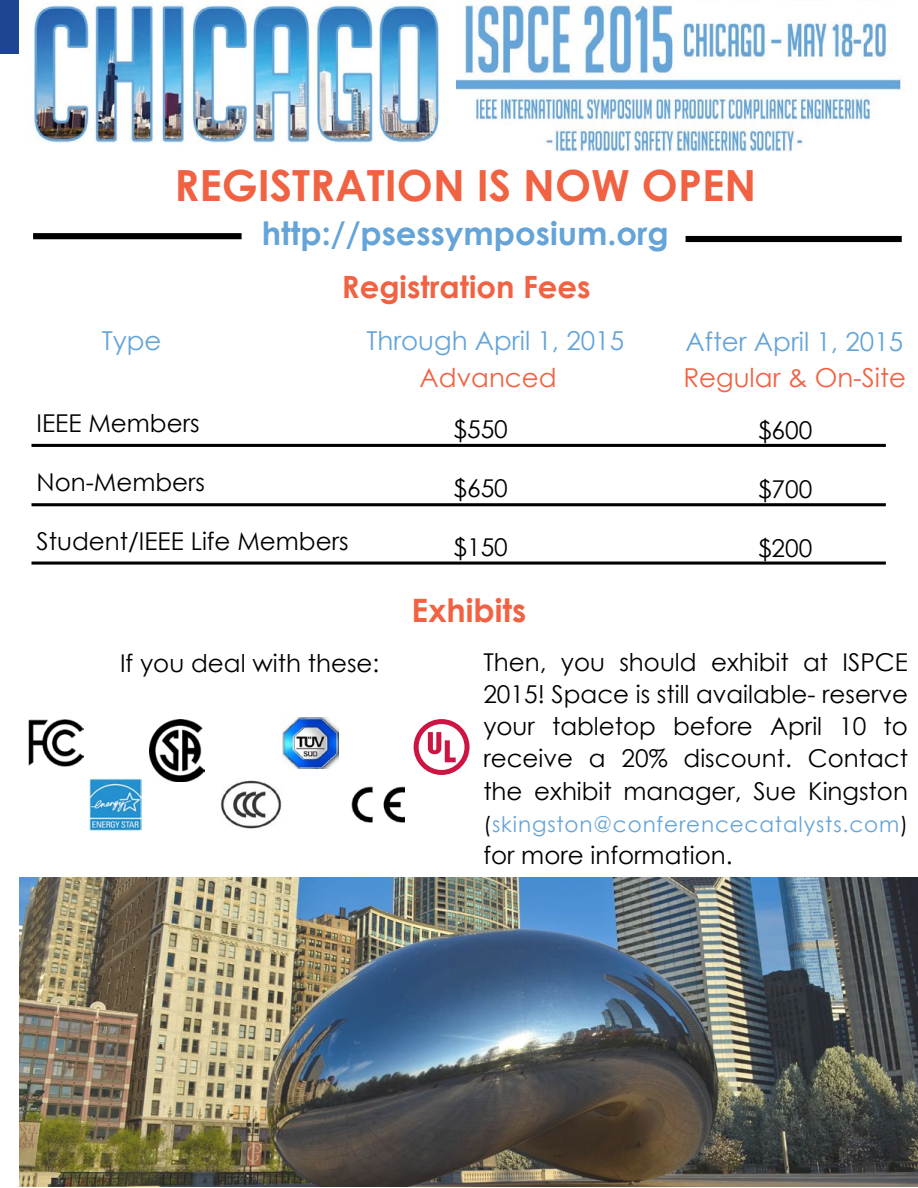
<style>
.page{position:relative;width:918px;height:1188px;background:#fff}
.page>*{position:absolute;margin:0;border:0;box-sizing:border-box;transform-origin:0 0}
.t1{font:700 42.9px "Century Gothic";color:#f16243}
.t2{font:700 32.25px "Century Gothic";color:#64a4d9}
.t3{font:700 32.25px "Century Gothic";color:#f16243}
.t4{font:700 30.75px "Century Gothic";color:#f16243}
.t5{font:26.1px "Century Gothic";color:#64a4d9}
.t6{font:26.1px "Century Gothic";color:#f16243}
.t7{font:24.6px/32.2px "Century Gothic";color:#000;text-align:justify}
.t8{font:21.45px "Century Gothic";letter-spacing:.04em;color:#64a4d9}
.s1{color:#000}
</style>
<div class="page">
<div style="left:0;top:0;width:918px;height:54px;background:#1e4592"></div>
<img style="left:455px;top:0;width:462px;height:151px">
<img style="left:20px;top:0;width:435px;height:143px">
<div style="left:33px;top:233px;width:209px;height:6px;background:#000"></div>
<div style="left:686px;top:236px;width:216px;height:6px;background:#000"></div>
<hr style="left:31px;top:562px;width:855px;height:3px;background:#000">
<img style="left:351px;top:786px;width:54px;height:37px">
<img style="left:282px;top:718px;width:57px;height:51px">
<img style="left:28px;top:720px;width:55px;height:47px">
<svg style="left:414px;top:719px;width:56px;height:56px"></svg>
<img style="left:90px;top:778px;width:51px;height:53px">
<img style="left:20px;top:878px;width:897px;height:308px">
<img style="left:150px;top:720px;width:55px;height:61px">
<img style="left:221px;top:780px;width:61px;height:49px">
<hr style="left:31px;top:503px;width:855px;height:3px;background:#000">
<hr style="left:31px;top:444px;width:855px;height:3px;background:#000">
<p class="t5" style="left:102px;top:322px;width:61px">Type</p>
<h1 class="t1" style="left:174px;top:153px;width:583px">REGISTRATION IS NOW OPEN</h1>
<h2 class="t2" style="left:262px;top:209px;width:408px">http://psessymposium.org</h2>
<p class="t4" style="left:342px;top:264px;width:250px">Registration Fees</p>
<p class="t5" style="left:366px;top:322px;width:259px">Through April 1, 2015</p>
<p class="t5" style="left:686px;top:324px;width:219px">After April 1, 2015</p>
<p class="t6" style="left:420px;top:359px;width:139px">Advanced</p>
<p class="t6" style="left:683px;top:359px;width:224px">Regular &amp; On-Site</p>
<p class="t7" style="left:37px;top:407px;width:165px">IEEE Members</p>
<p class="t7" style="left:37px;top:466px;width:170px">Non-Members</p>
<p class="t7" style="left:37px;top:525px;width:314px">Student/IEEE Life Members</p>
<p class="t7" style="left:120px;top:647px;width:261px">If you deal with these:</p>
<p class="t7" style="left:453px;top:413px;width:56px">$550</p>
<p class="t7" style="left:453px;top:472px;width:56px">$650</p>
<p class="t7" style="left:453px;top:531px;width:56px">$150</p>
<h2 class="t3" style="left:412px;top:586px;width:116px">Exhibits</h2>
<p class="t7" style="left:758px;top:414px;width:56px">$600</p>
<p class="t7" style="left:758px;top:473px;width:56px">$700</p>
<p class="t7" style="left:758px;top:531px;width:56px">$200</p>
<p class="t7" style="left:483px;top:645px;width:426px">Then, you should exhibit at ISPCE 2015! Space is still available- reserve your tabletop before April 10 to receive a 20% discount. Contact the exhibit manager, Sue Kingston</p>
<p class="t8" style="left:483px;top:809px;width:426px"><span class="s1">(</span>skingston@conferencecatalysts.com<span class="s1">)</span></p>
<p class="t7" style="left:483px;top:839px;width:251px">for more information.</p>
</div>
